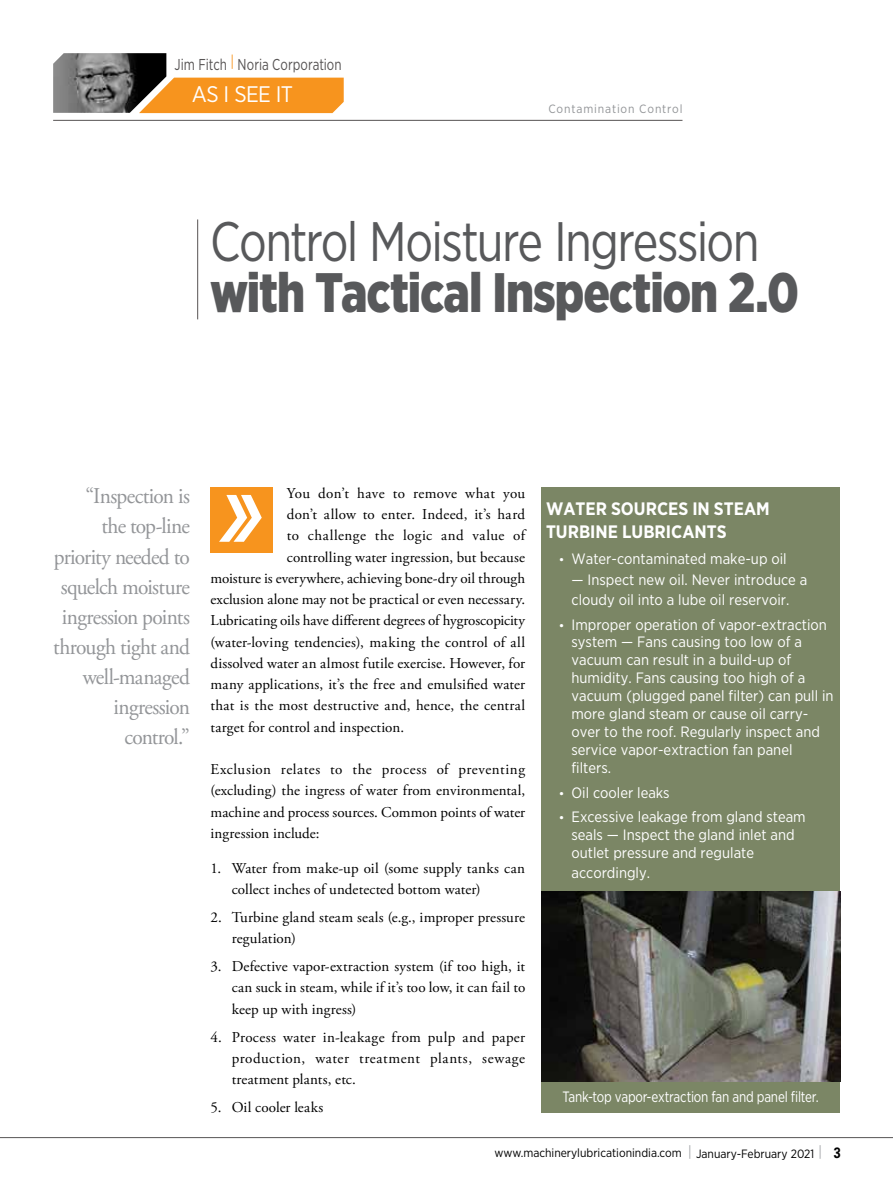
<style>
.page{position:relative;width:893px;height:1191px;background:#fff}
.page>*{position:absolute;margin:0;border:0;box-sizing:border-box;transform-origin:0 0}
.t1{font:55.5px "Gotham Narrow";letter-spacing:-.035em;color:#58595b;scale:.9 1}
.t2{font:900 55.5px "Gotham Narrow";letter-spacing:-.02em;color:#58595b;scale:.9 1}
.t3{font:22.5px/30.2px "Adobe Garamond Pro";letter-spacing:-.03em;color:#939598;text-align:right;scale:.95 1}
.t4{font:22.5px "Gotham Narrow";letter-spacing:-.025em;color:#fff}
.t5{font:700 18px/23px "Gotham Narrow";color:#fff}
.t6{font:15.75px "Gotham Narrow";color:#575454;scale:.85 1}
.t7{font:15px/21.3px "Adobe Garamond Pro";letter-spacing:.01em;color:#000;text-align:justify}
.t8{font:15px/17.9px "Gotham Narrow";color:#fff}
.t9{font:15px "Gotham Narrow";color:#fff;scale:.9 1}
.t10{font:15px "Adobe Garamond Pro";letter-spacing:.03em;color:#000}
.t11{font:12px "Gotham Narrow";color:#000}
.t12{font:12px "Gotham Narrow";letter-spacing:.07em;color:#939598}
.s1{font-family:"Legacy Sans Std";font-weight:900}
.s2{font-size:15px;color:#a7a9ac}
.s3{font-family:"Univers LT Std";font-weight:700;font-size:15px}
</style>
<div class="page">
<hr style="left:0;top:1137px;width:893px;height:1px;background:#575454">
<div style="left:166px;top:78px;width:178px;height:35px;background:#f7941e"></div>
<img style="left:53px;top:53px;width:113px;height:60px">
<hr style="left:53px;top:120px;width:629px;height:1px;background:#575454">
<hr style="left:197px;top:219px;width:1px;height:100px;background:#575454">
<div style="left:541px;top:487px;width:299px;height:625px;background:#7b8665"></div>
<div style="left:210px;top:487px;width:63px;height:65px;background:#f7941e"></div>
<svg style="left:219px;top:495px;width:43px;height:47px"></svg>
<img style="left:541px;top:891px;width:300px;height:190px">
<p class="t6" style="left:175px;top:55px;width:198px">Jim Fitch <sup>|</sup> Noria Corporation</p>
<h2 class="t4" style="left:192px;top:81px;width:103px">AS I SEE IT</h2>
<p class="t12" style="left:548px;top:101px;width:136px">Contamination Control</p>
<h1 class="t1" style="left:210px;top:207px;width:612px">Control Moisture Ingression</h1>
<h1 class="t2" style="left:210px;top:255px;width:656px">with Tactical Inspection 2.0</h1>
<h2 class="t3" style="left:53px;top:482px;width:145px">“Inspection is<br>the top-line priority needed to squelch moisture ingression points through tight and well-managed ingression control.”</h2>
<p class="t7" style="left:287px;top:483px;width:240px">You don’t have to remove what you</p>
<p class="t7" style="left:287px;top:504px;width:240px">don’t allow to enter. Indeed, it’s hard</p>
<p class="t10" style="left:287px;top:526px;width:240px">to challenge the logic and value of</p>
<p class="t7" style="left:287px;top:547px;width:240px">controlling water ingression, but because</p>
<p class="t7" style="left:210px;top:568px;width:316px">moisture is everywhere, achieving bone-dry oil through</p>
<p class="t7" style="left:210px;top:589px;width:316px">exclusion alone may not be practical or even necessary.</p>
<p class="t7" style="left:210px;top:610px;width:316px">Lubricating oils have different degrees of hygroscopicity</p>
<p class="t7" style="left:210px;top:632px;width:316px">(water-loving tendencies), making the control of all</p>
<p class="t7" style="left:210px;top:653px;width:316px">dissolved water an almost futile exercise. However, for</p>
<p class="t7" style="left:210px;top:674px;width:316px">many applications, it’s the free and emulsified water</p>
<p class="t7" style="left:210px;top:695px;width:316px">that is the most destructive and, hence, the central</p>
<p class="t7" style="left:210px;top:716px;width:195px">target for control and inspection.</p>
<p class="t7" style="left:210px;top:759px;width:316px">Exclusion relates to the process of preventing (excluding) the ingress of water from environmental, machine and process sources. Common points of water ingression include:</p>
<p class="t7" style="left:232px;top:857px;width:295px;text-indent:-21px">1. Water from make-up oil (some supply tanks can collect inches of undetected bottom water)</p>
<p class="t7" style="left:232px;top:907px;width:295px;text-indent:-21px">2. Turbine gland steam seals (e.g., improper pressure regulation)</p>
<p class="t7" style="left:232px;top:956px;width:295px;text-indent:-21px">3. Defective vapor-extraction system (if too high, it can suck in steam, while if it’s too low, it can fail to keep up with ingress)</p>
<p class="t7" style="left:232px;top:1026px;width:295px;text-indent:-21px">4. Process water in-leakage from pulp and paper production, water treatment plants, sewage treatment plants, etc.</p>
<p class="t7" style="left:210px;top:1097px;width:114px">5. Oil cooler leaks</p>
<p class="t5" style="left:546px;top:496px;width:225px">WATER SOURCES IN STEAM<br>TURBINE LUBRICANTS</p>
<p class="t8" style="left:559px;top:550px;width:229px"><span class="s1">•</span> Water-contaminated make-up oil</p>
<p class="t8" style="left:571px;top:569px;width:237px;line-height:20.1px">— Inspect new oil. Never introduce a cloudy oil into a lube oil reservoir.</p>
<p class="t8" style="left:571px;top:615px;width:264px;text-indent:-12px"><span class="s1">•</span> Improper operation of vapor-extraction system — Fans causing too low of a vacuum can result in a build-up of humidity. Fans causing too high of a vacuum (plugged panel filter) can pull in more gland steam or cause oil carry&shy;over to the roof. Regularly inspect and service vapor-extraction fan panel filters.</p>
<p class="t8" style="left:559px;top:783px;width:112px"><span class="s1">•</span> Oil cooler leaks</p>
<p class="t8" style="left:571px;top:808px;width:236px;text-indent:-12px"><span class="s1">•</span> Excessive leakage from gland steam seals — Inspect the gland inlet and outlet pressure and regulate</p>
<p class="t8" style="left:571px;top:863px;width:80px">accordingly.</p>
<p class="t9" style="left:562px;top:1087px;width:286px">Tank-top vapor-extraction fan and panel filter.</p>
<p class="t11" style="left:495px;top:1145px;width:348px">www.machinerylubricationindia.com <span class="s2">|</span> January-February 2021 <span class="s2">|</span> <span class="s3">3</span></p>
</div>
